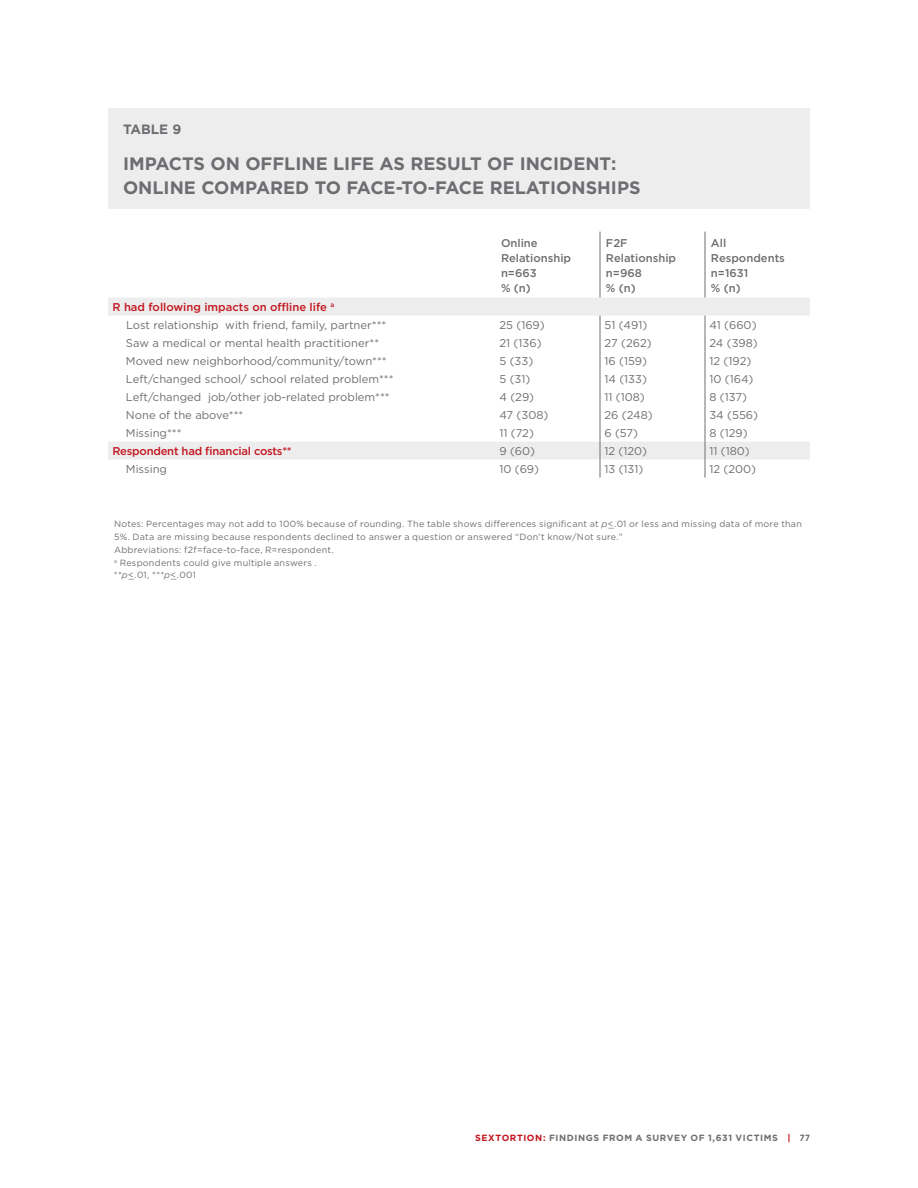
<style>
.page{position:relative;width:918px;height:1188px;background:#fff}
.page>*{position:absolute;margin:0;border:0;box-sizing:border-box;transform-origin:0 0}
.t1{font:700 18px/24px "Gotham";color:#6d6e71}
.t2{font:700 13.5px "Gotham";color:#6d6e71}
.t3{font:11.25px/18px "Gotham";color:#6d6e71}
.t4{font:500 11.25px/15px "Gotham";color:#6d6e71}
.t5{font:500 11.25px "Gotham";letter-spacing:-.02em;color:#c3161e}
.t6{font:9px/12.8px "Gotham";letter-spacing:.025em;color:#6d6e71}
.t7{font:700 9px "Gotham";letter-spacing:.065em;color:#6d6e71}
.s1{font-weight:500;color:#c3161e}
.s2{font-style:italic}
.s3{color:#c3161e}
.s4{font-family:"Gotham Narrow"}
</style>
<div class="page">
<svg style="left:108px;top:108px;width:702px;height:352px"></svg>
<hr style="left:600px;top:232px;width:1px;height:66px;background:#6d6e71">
<hr style="left:705px;top:232px;width:1px;height:66px;background:#6d6e71">
<svg style="left:705px;top:316px;width:1px;height:162px"></svg>
<svg style="left:600px;top:316px;width:1px;height:162px"></svg>
<p class="t2" style="left:123px;top:120px;width:60px">TABLE 9</p>
<h1 class="t1" style="left:123px;top:151px;width:519px">IMPACTS ON OFFLINE LIFE AS RESULT OF INCIDENT:<br>ONLINE COMPARED TO FACE-TO-FACE RELATIONSHIPS</h1>
<p class="t3" style="left:126px;top:298px;width:262px;text-indent:-14px"><span class="s1">R had following impacts on offline life</span> <sup>a<br></sup>Lost relationship with friend, family, partner***</p>
<p class="t4" style="left:501px;top:235px;width:72px">Online<br>Relationship n=663<br>% (n)</p>
<p class="t4" style="left:606px;top:235px;width:72px">F2F<br>Relationship n=968<br>% (n)</p>
<p class="t4" style="left:711px;top:235px;width:75px">All<br>Respondents n=1631<br>% (n)</p>
<p class="t3" style="left:500px;top:316px;width:47px">25 (169)</p>
<p class="t3" style="left:604px;top:316px;width:44px">51 (491)</p>
<p class="t3" style="left:709px;top:316px;width:49px">41 (660)</p>
<p class="t3" style="left:126px;top:334px;width:255px">Saw a medical or mental health practitioner**</p>
<p class="t3" style="left:499px;top:334px;width:44px">21 (136)</p>
<p class="t3" style="left:604px;top:334px;width:49px">27 (262)</p>
<p class="t3" style="left:709px;top:334px;width:50px">24 (398)</p>
<p class="t3" style="left:126px;top:352px;width:262px">Moved new neighborhood/community/town***</p>
<p class="t3" style="left:499px;top:352px;width:35px">5 (33)</p>
<p class="t3" style="left:604px;top:352px;width:44px">16 (159)</p>
<p class="t3" style="left:709px;top:352px;width:43px">12 (192)</p>
<p class="t3" style="left:126px;top:370px;width:269px">Left/changed school/ school related problem***</p>
<p class="t3" style="left:499px;top:370px;width:32px">5 (31)</p>
<p class="t3" style="left:604px;top:370px;width:44px">14 (133)</p>
<p class="t3" style="left:709px;top:370px;width:46px">10 (164)</p>
<p class="t3" style="left:126px;top:388px;width:265px">Left/changed job/other job-related problem***</p>
<p class="t3" style="left:499px;top:388px;width:36px">4 (29)</p>
<p class="t3" style="left:604px;top:388px;width:42px">11 (108)</p>
<p class="t3" style="left:709px;top:388px;width:39px">8 (137)</p>
<p class="t3" style="left:126px;top:406px;width:119px">None of the above***</p>
<p class="t3" style="left:499px;top:406px;width:51px">47 (308)</p>
<p class="t3" style="left:604px;top:406px;width:50px">26 (248)</p>
<p class="t3" style="left:709px;top:406px;width:50px">34 (556)</p>
<p class="t3" style="left:126px;top:424px;width:57px">Missing***</p>
<p class="t3" style="left:499px;top:424px;width:36px">11 (72)</p>
<p class="t3" style="left:604px;top:424px;width:35px">6 (57)</p>
<p class="t3" style="left:709px;top:424px;width:40px">8 (129)</p>
<p class="t5" style="left:112px;top:444px;width:181px">Respondent had financial costs**</p>
<p class="t3" style="left:499px;top:442px;width:37px">9 (60)</p>
<p class="t3" style="left:604px;top:442px;width:44px">12 (120)</p>
<p class="t3" style="left:709px;top:442px;width:42px">11 (180)</p>
<p class="t3" style="left:126px;top:460px;width:43px">Missing</p>
<p class="t3" style="left:499px;top:460px;width:41px">10 (69)</p>
<p class="t3" style="left:604px;top:460px;width:41px">13 (131)</p>
<p class="t3" style="left:709px;top:460px;width:48px">12 (200)</p>
<p class="t6" style="left:114px;top:518px;width:689px">Notes: Percentages may not add to 100% because of rounding. The table shows differences significant at <span class="s2">p</span>&lt;_.01 or less and missing data of more than 5%. Data are missing because respondents declined to answer a question or answered “Don’t know/Not sure.”<br>Abbreviations: f2f=face-to-face, R=respondent.<br><sup>a</sup> Respondents could give multiple answers .<br>**<span class="s2">p</span>&lt;_.01, ***<span class="s2">p</span>&lt;_.001</p>
<p class="t7" style="left:475px;top:1132px;width:336px"><span class="s3">SEXTORTION:</span> FINDINGS FROM A SURVEY OF 1,631 VICTIMS <span class="s3">|</span> <span class="s4">77</span></p>
</div>
